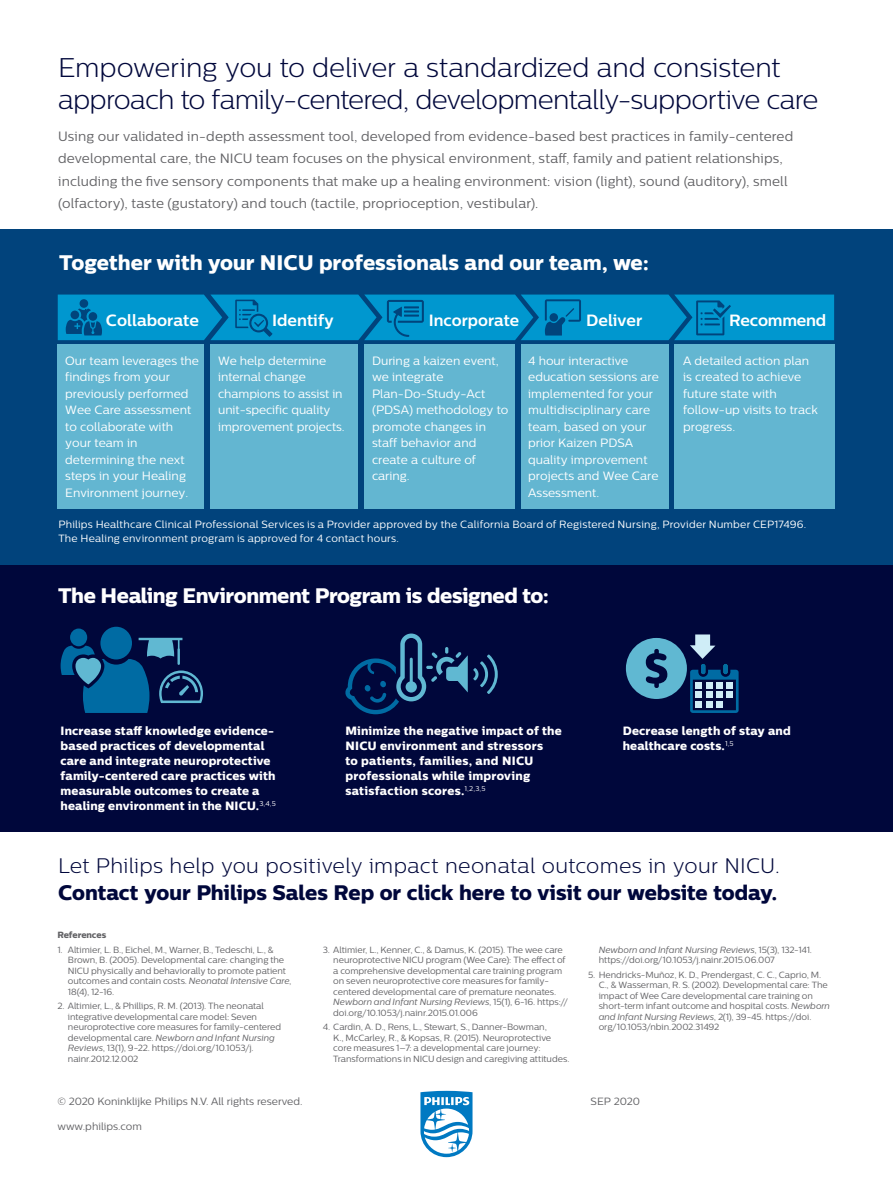
<style>
.page{position:relative;width:893px;height:1188px;background:#fff}
.page>*{position:absolute;margin:0;border:0;box-sizing:border-box;transform-origin:0 0}
._05_Main_Heading_Sma{font:300 27px/32.4px "Centrale Sans";letter-spacing:-.025em;color:#00073b}
.t1{font:21.15px "Centrale Sans X Bold";color:#fff}
._03_Introduction{font:300 21px/27px "Centrale Sans";letter-spacing:.015em;color:#00073b}
._03_Introduction-2{font:21px "Centrale Sans X Bold";letter-spacing:-.025em;color:#fff}
.t2{font:700 16.2px "Centrale Sans";color:#fff}
._01_Body_Copy{font:13.5px/22.5px "Centrale Sans";letter-spacing:.01em;color:#636366}
.t3{font:12px/16.5px "Centrale Sans";color:#fff}
.t4{font:12px/15px "Centrale Sans X Bold";letter-spacing:.015em;color:#fff}
._03_Introduction-3{font:10.5px/13.5px "Centrale Sans";letter-spacing:.02em;color:#fff}
.t5{font:10.5px "Centrale Sans";color:#636366}
.t6{font:9px/10.5px "Centrale Sans";letter-spacing:-.005em;color:#636366}
.t7{font:9px "Centrale Sans X Bold";letter-spacing:-.01em;color:#636366}
.s1{font-family:"Centrale Sans X Bold";font-weight:400}
.s2{font-style:italic}
</style>
<div class="page">
<svg style="left:420px;top:1091px;width:52px;height:66px"></svg>
<div style="left:0;top:230px;width:893px;height:407px;background:#01437c"></div>
<div style="left:58px;top:345px;width:146px;height:164px;background:#63b6d1"></div>
<div style="left:211px;top:345px;width:147px;height:164px;background:#63b6d1"></div>
<div style="left:364px;top:345px;width:151px;height:164px;background:#63b6d1"></div>
<div style="left:674px;top:345px;width:160px;height:164px;background:#63b6d1"></div>
<div style="left:521px;top:345px;width:147px;height:164px;background:#63b6d1"></div>
<svg style="left:58px;top:295px;width:776px;height:45px;background:#008ec6"></svg>
<div style="left:0;top:565px;width:893px;height:267px;background:#00073b"></div>
<svg style="left:626px;top:634px;width:113px;height:79px"></svg>
<div style="left:100px;top:627px;width:32px;height:32px;background:#006ba3;border-radius:50%"></div>
<div style="left:70px;top:629px;width:17px;height:17px;background:#006ba3;border-radius:50%"></div>
<svg style="left:345px;top:634px;width:153px;height:80px"></svg>
<svg style="left:61px;top:638px;width:142px;height:75px"></svg>
<p class="_05_Main_Heading_Sma" style="left:58px;top:51px;width:762px">Empowering you to deliver a standardized and consistent approach to family-centered, developmentally-supportive care</p>
<p class="_01_Body_Copy" style="left:58px;top:125px;width:737px">Using our validated in-depth assessment tool, developed from evidence-based best practices in family-centered developmental care, the NICU team focuses on the physical environment, staff, family and patient relationships, including the five sensory components that make up a healing environment: vision (light), sound (auditory), smell (olfactory), taste (gustatory) and touch (tactile, proprioception, vestibular).</p>
<p class="t1" style="left:59px;top:250px;width:591px">Together with your NICU professionals and our team, we:</p>
<p class="t2" style="left:106px;top:310px;width:95px">Collaborate</p>
<p class="t2" style="left:272px;top:310px;width:64px">Identify</p>
<p class="t2" style="left:429px;top:310px;width:92px">Incorporate</p>
<p class="t2" style="left:586px;top:310px;width:58px">Deliver</p>
<p class="t2" style="left:729px;top:310px;width:98px">Recommend</p>
<p class="t3" style="left:65px;top:352px;width:135px">Our team leverages the findings from your previously performed<br>Wee Care assessment to collaborate with your team in determining the next steps in your Healing<br>Environment journey.</p>
<p class="t3" style="left:218px;top:352px;width:128px">We help determine internal change champions to assist in unit-specific quality improvement projects.</p>
<p class="t3" style="left:372px;top:352px;width:138px">During a kaizen event, we integrate<br>Plan-Do-Study-Act (PDSA) methodology to promote changes in staff behavior and create a culture of caring.</p>
<p class="t3" style="left:528px;top:352px;width:132px">4 hour interactive education sessions are implemented for your multidisciplinary care team, based on your prior Kaizen PDSA quality improvement projects and Wee Care<br>Assessment.</p>
<p class="t3" style="left:683px;top:352px;width:136px">A detailed action plan is created to achieve future state with follow-up visits to track progress.</p>
<p class="_03_Introduction-3" style="left:58px;top:518px;width:749px">Philips Healthcare Clinical Professional Services is a Provider approved by the California Board of Registered Nursing, Provider Number CEP17496.<br>The Healing environment program is approved for 4 contact hours.</p>
<p class="_03_Introduction-2" style="left:58px;top:583px;width:492px">The Healing Environment Program is designed to:</p>
<p class="t4" style="left:61px;top:723px;width:217px">Increase staff knowledge evidence&shy;based practices of developmental care and integrate neuroprotective family-centered care practices with measurable outcomes to create a healing environment in the NICU.<sup>3,4,5</sup></p>
<p class="t4" style="left:345px;top:723px;width:218px">Minimize the negative impact of the<br>NICU environment and stressors<br>to patients, families, and NICU professionals while improving satisfaction scores.<sup>1,2,3,5</sup></p>
<p class="t4" style="left:623px;top:723px;width:169px">Decrease length of stay and healthcare costs.<sup>1,5</sup></p>
<p class="_03_Introduction" style="left:58px;top:852px;width:723px">Let Philips help you positively impact neonatal outcomes in your NICU.<br><span class="s1">Contact your Philips Sales Rep or click here to visit our website today.</span></p>
<p class="t7" style="left:57px;top:929px;width:50px">References</p>
<p class="t6" style="left:68px;top:944px;width:225px;text-indent:-10px">1. Altimier, L. B., Eichel, M., Warner, B., Tedeschi, L., &amp; Brown, B. (2005). Developmental care: changing the NICU physically and behaviorally to promote patient outcomes and contain costs. <span class="s2">Neonatal Intensive Care</span>, 18(4), 12-16.</p>
<p class="t6" style="left:68px;top:1001px;width:215px;text-indent:-10px">2. Altimier, L., &amp; Phillips, R. M. (2013). The neonatal integrative developmental care model: Seven neuroprotective core measures for family-centered developmental care. <span class="s2">Newborn and Infant Nursing Reviews</span>, 13(1), 9-22. https://doi.org/10.1053/j. nainr.2012.12.002</p>
<p class="t5" style="left:57px;top:1095px;width:247px">© 2020 Koninklijke Philips N.V. All rights reserved.</p>
<p class="t5" style="left:57px;top:1121px;width:86px">www.philips.com</p>
<p class="t6" style="left:333px;top:944px;width:236px;text-indent:-10px">3. Altimier, L., Kenner, C., &amp; Damus, K. (2015). The wee care neuroprotective NICU program (Wee Care): The effect of a comprehensive developmental care training program on seven neuroprotective core measures for family&shy;centered developmental care of premature neonates.<br><span class="s2">Newborn and Infant Nursing Reviews</span>, 15(1), 6-16. https:// doi.org/10.1053/j.nainr.2015.01.006</p>
<p class="t6" style="left:333px;top:1022px;width:238px;text-indent:-10px">4. Cardin, A. D., Rens, L., Stewart, S., Danner-Bowman,<br>K., McCarley, R., &amp; Kopsas, R. (2015). Neuroprotective core measures 1–7: a developmental care journey:<br>Transformations in NICU design and caregiving attitudes.</p>
<p class="t6" style="left:599px;top:944px;width:215px"><span class="s2">Newborn and Infant Nursing Reviews</span>, 15(3), 132-141. https://doi.org/10.1053/j.nainr.2015.06.007</p>
<p class="t6" style="left:599px;top:969px;width:233px;text-indent:-10px">5. Hendricks-Muñoz, K. D., Prendergast, C. C., Caprio, M.<br>C., &amp; Wasserman, R. S. (2002). Developmental care: The impact of Wee Care developmental care training on short-term infant outcome and hospital costs. <span class="s2">Newborn and Infant Nursing Reviews</span>, 2(1), 39-45. https://doi. org/10.1053/nbin.2002.31492</p>
<p class="t5" style="left:591px;top:1095px;width:51px">SEP 2020</p>
</div>
